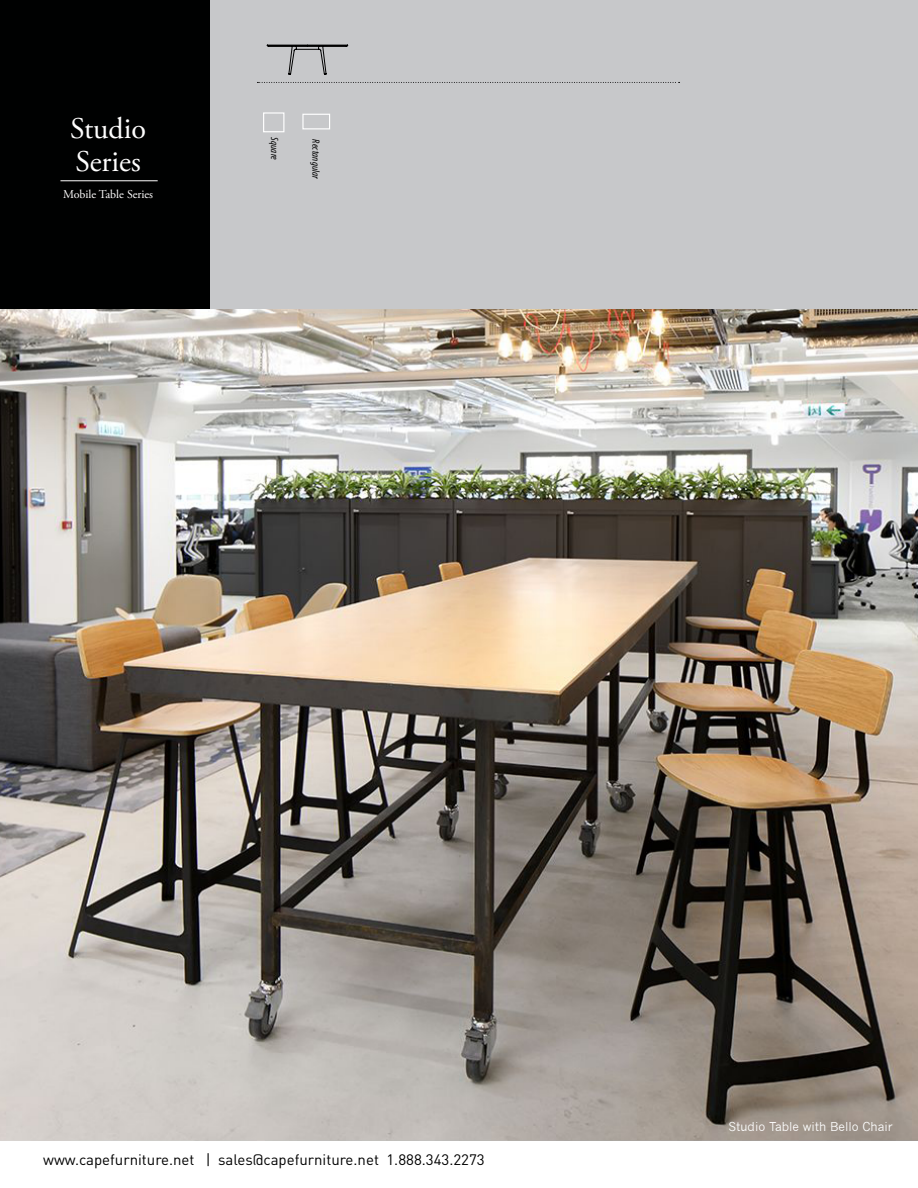
<style>
.page{position:relative;width:918px;height:1188px;background:#fff}
.page>*{position:absolute;margin:0;border:0;box-sizing:border-box;transform-origin:0 0}
.t1{font:30px/33px "Adobe Garamond Pro";color:#fff}
.t2{font:15px "DIN Pro";color:#000}
.t3{font:12px "News Gothic";color:#fff}
.t4{font:12px "Adobe Garamond Pro";color:#fff}
.t5{font:italic condensed 10.5px "Myriad Pro";letter-spacing:.015em;color:#000}
</style>
<div class="page">
<img style="left:0;top:309px;width:918px;height:831px">
<div style="left:184px;top:0;width:734px;height:309px;background:#c7c8ca"></div>
<div style="left:0;top:0;width:210px;height:309px;background:#000101"></div>
<svg style="left:257px;top:82px;width:423px;height:1px"></svg>
<svg style="left:267px;top:45px;width:81px;height:29px"></svg>
<hr style="left:60px;top:180px;width:98px;height:1px;background:#fff">
<div style="left:263px;top:112px;width:21px;height:20px;border:1px solid #fff"></div>
<div style="left:302px;top:114px;width:28px;height:15px;border:1px solid #fff"></div>
<h1 class="t1" style="left:70px;top:113px;width:78px">Studio<br>Series</h1>
<p class="t4" style="left:63px;top:187px;width:92px">Mobile Table Series</p>
<p class="t5" style="left:281px;top:137px;width:24px;rotate:90deg">Square</p>
<p class="t5" style="left:322px;top:139px;width:41px;rotate:90deg">Rectangular</p>
<p class="t2" style="left:43px;top:1149px;width:443px">www.capefurniture.net | sales@capefurniture.net 1.888.343.2273</p>
<p class="t3" style="left:728px;top:1120px;width:166px">Studio Table with Bello Chair</p>
</div>
